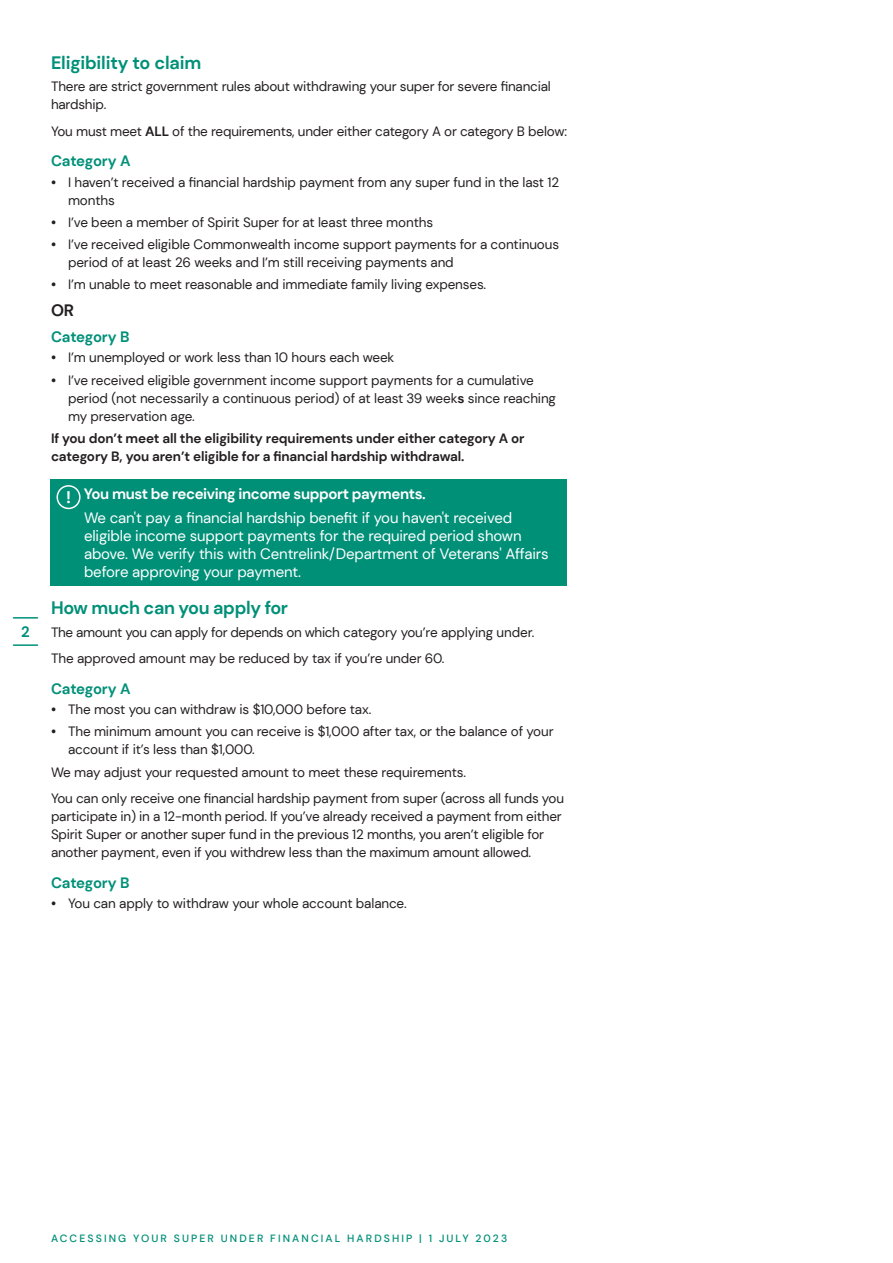
<style>
.page{position:relative;width:893px;height:1263px;background:#fff}
.page>*{position:absolute;margin:0;border:0;box-sizing:border-box;transform-origin:0 0}
.Heads{font:700 18px "DM Sans";letter-spacing:-.02em;color:#009078}
.t1{font:700 16.8px "DM Sans";color:#fff}
.Body{font:700 16.5px "DM Sans";color:#231f20}
.Pullout_Quote{font:15px/18px "DM Sans";letter-spacing:-.01em;color:#fff}
.Pullout_Quote-2{font:700 15px "DM Sans";letter-spacing:-.025em;color:#fff}
.Subheads{font:700 15px "DM Sans";letter-spacing:-.015em;color:#009078}
.Body-2{font:13.5px/18px "DM Sans";letter-spacing:-.01em;color:#231f20}
.Body-3{font:700 13.5px/18px "DM Sans";letter-spacing:-.01em;color:#231f20}
.t2{font:500 10.5px "DM Sans";letter-spacing:.2em;color:#009078}
.s1{font-weight:700}
</style>
<div class="page">
<div style="left:51px;top:479px;width:516px;height:107px;background:#009078"></div>
<div style="left:57px;top:485px;width:24px;height:24px;border:2px solid #fff;border-radius:50%"></div>
<hr style="left:14px;top:617px;width:24px;height:2px;background:#009078">
<hr style="left:14px;top:644px;width:24px;height:2px;background:#009078">
<p class="Subheads" style="left:21px;top:622px;width:10px">2</p>
<p class="Heads" style="left:51px;top:51px;width:152px">Eligibility to claim</p>
<p class="Body-2" style="left:51px;top:77px;width:501px">There are strict government rules about withdrawing your super for severe financial hardship.</p>
<p class="Body-2" style="left:51px;top:122px;width:517px">You must meet <span class="s1">ALL</span> of the requirements, under either category A or category B below:</p>
<p class="Subheads" style="left:51px;top:152px;width:81px">Category A</p>
<p class="Body-2" style="left:68px;top:173px;width:493px;text-indent:-17px"><span class="s1">•</span> I haven’t received a financial hardship payment from any super fund in the last 12 months</p>
<p class="Body-2" style="left:51px;top:213px;width:384px"><span class="s1">•</span> I’ve been a member of Spirit Super for at least three months</p>
<p class="Body-2" style="left:68px;top:235px;width:493px;text-indent:-17px"><span class="s1">•</span> I’ve received eligible Commonwealth income support payments for a continuous period of at least 26 weeks and I’m still receiving payments and</p>
<p class="Body-2" style="left:51px;top:276px;width:437px"><span class="s1">•</span> I’m unable to meet reasonable and immediate family living expenses.</p>
<p class="Body" style="left:51px;top:300px;width:25px">OR</p>
<p class="Subheads" style="left:51px;top:328px;width:80px">Category B</p>
<p class="Body-2" style="left:51px;top:349px;width:345px"><span class="s1">•</span> I’m unemployed or work less than 10 hours each week</p>
<p class="Body-2" style="left:68px;top:371px;width:490px;text-indent:-17px"><span class="s1">•</span> I’ve received eligible government income support payments for a cumulative period (not necessarily a continuous period) of at least 39 week<span class="s1">s</span> since reaching my preservation age.</p>
<p class="Body-3" style="left:51px;top:429px;width:475px">If you don’t meet all the eligibility requirements under either category A or category B, you aren’t eligible for a financial hardship withdrawal.</p>
<p class="t1" style="left:66px;top:487px;width:6px">!</p>
<p class="Pullout_Quote-2" style="left:84px;top:484px;width:343px">You must be receiving income support payments.</p>
<p class="Pullout_Quote" style="left:84px;top:509px;width:466px">We can't pay a financial hardship benefit if you haven't received eligible income support payments for the required period shown above. We verify this with Centrelink/Department of Veterans' Affairs before approving your payment.</p>
<p class="Heads" style="left:51px;top:597px;width:239px">How much can you apply for</p>
<p class="Body-2" style="left:51px;top:623px;width:485px">The amount you can apply for depends on which category you’re applying under.</p>
<p class="Body-2" style="left:51px;top:649px;width:395px">The approved amount may be reduced by tax if you’re under 60.</p>
<p class="Subheads" style="left:51px;top:679px;width:81px">Category A</p>
<p class="Body-2" style="left:51px;top:700px;width:322px"><span class="s1">•</span> The most you can withdraw is $10,000 before tax.</p>
<p class="Body-2" style="left:68px;top:723px;width:487px;text-indent:-17px"><span class="s1">•</span> The minimum amount you can receive is $1,000 after tax, or the balance of your account if it’s less than $1,000.</p>
<p class="Body-2" style="left:51px;top:763px;width:417px">We may adjust your requested amount to meet these requirements.</p>
<p class="Body-2" style="left:51px;top:789px;width:515px">You can only receive one financial hardship payment from super (across all funds you participate in) in a 12-month period. If you’ve already received a payment from either Spirit Super or another super fund in the previous 12 months, you aren’t eligible for another payment, even if you withdrew less than the maximum amount allowed.</p>
<p class="Subheads" style="left:51px;top:873px;width:80px">Category B</p>
<p class="Body-2" style="left:51px;top:894px;width:357px"><span class="s1">•</span> You can apply to withdraw your whole account balance.</p>
<p class="t2" style="left:51px;top:1232px;width:458px">ACCESSING YOUR SUPER UNDER FINANCIAL HARDSHIP | 1 JULY 2023</p>
</div>
